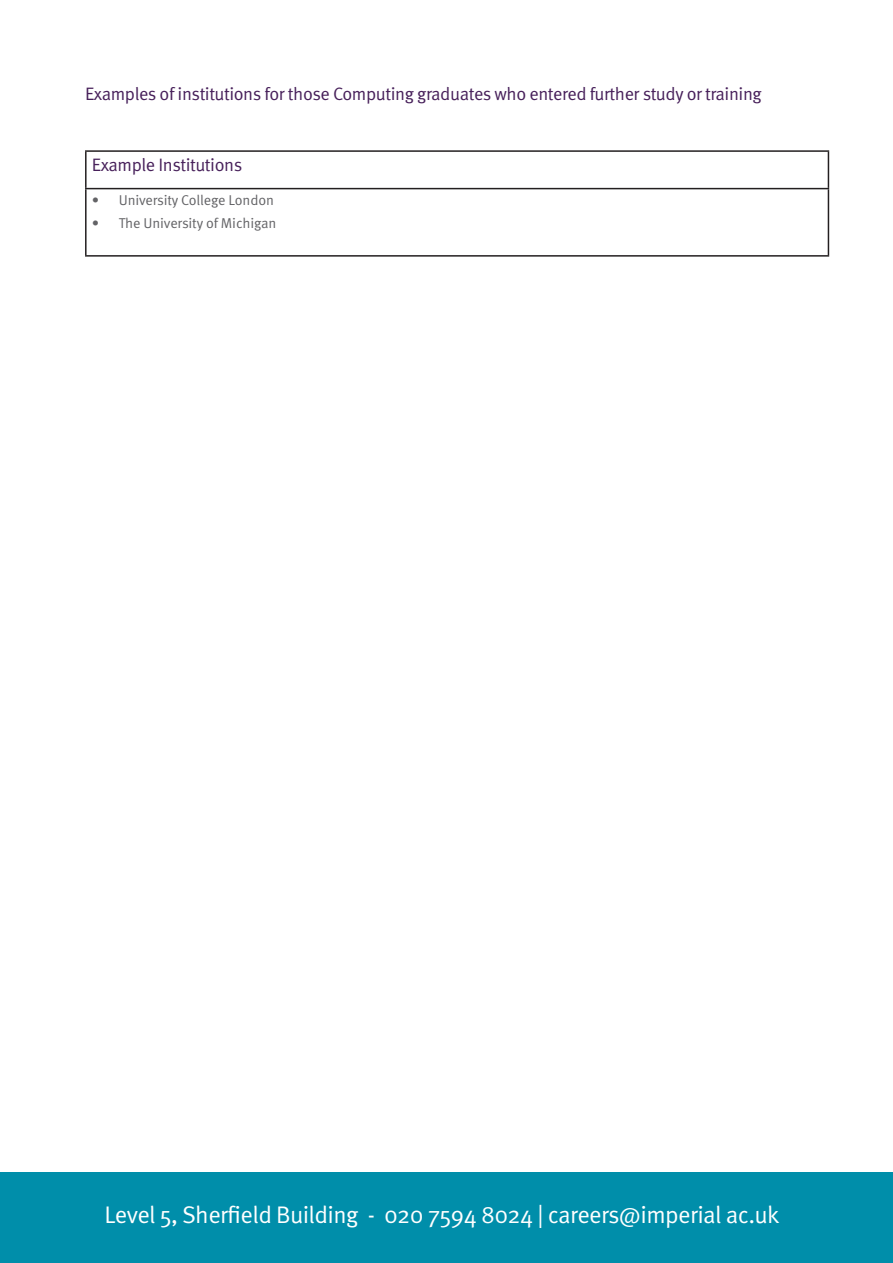
<style>
.page{position:relative;width:893px;height:1263px;background:#fff}
.page>*{position:absolute;margin:0;border:0;box-sizing:border-box;transform-origin:0 0}
.t1{font:24px "Meta Pro Norm";letter-spacing:-.025em;color:#fff}
.Steps{font:18px "Meta Pro Norm";letter-spacing:-.025em;color:#47205a}
.Main_Title{font:18px "Meta Pro Norm";letter-spacing:-.025em;color:#47205a}
.t2{font:14.25px "Meta Pro Norm";letter-spacing:-.01em;color:#636366}
</style>
<div class="page">
<div style="left:0;top:1172px;width:893px;height:91px;background:#008eaa"></div>
<hr style="left:85px;top:150px;width:744px;height:2px;background:#231f20">
<hr style="left:85px;top:152px;width:2px;height:36px;background:#231f20">
<hr style="left:828px;top:152px;width:1px;height:36px;background:#231f20">
<hr style="left:85px;top:188px;width:744px;height:1px;background:#231f20">
<hr style="left:85px;top:189px;width:2px;height:66px;background:#231f20">
<hr style="left:828px;top:189px;width:1px;height:66px;background:#231f20">
<hr style="left:85px;top:255px;width:744px;height:2px;background:#231f20">
<p class="Steps" style="left:85px;top:80px;width:678px">Examples of institutions for those Computing graduates who entered further study or training</p>
<p class="Main_Title" style="left:92px;top:151px;width:152px">Example Institutions</p>
<p class="t2" style="left:92px;top:190px;width:184px">• University College London</p>
<p class="t2" style="left:92px;top:212px;width:186px">• The University of Michigan</p>
<p class="t1" style="left:105px;top:1196px;width:676px">Level 5, Sherfield Building - 020 7594 8024 | careers@imperial ac.uk</p>
</div>
